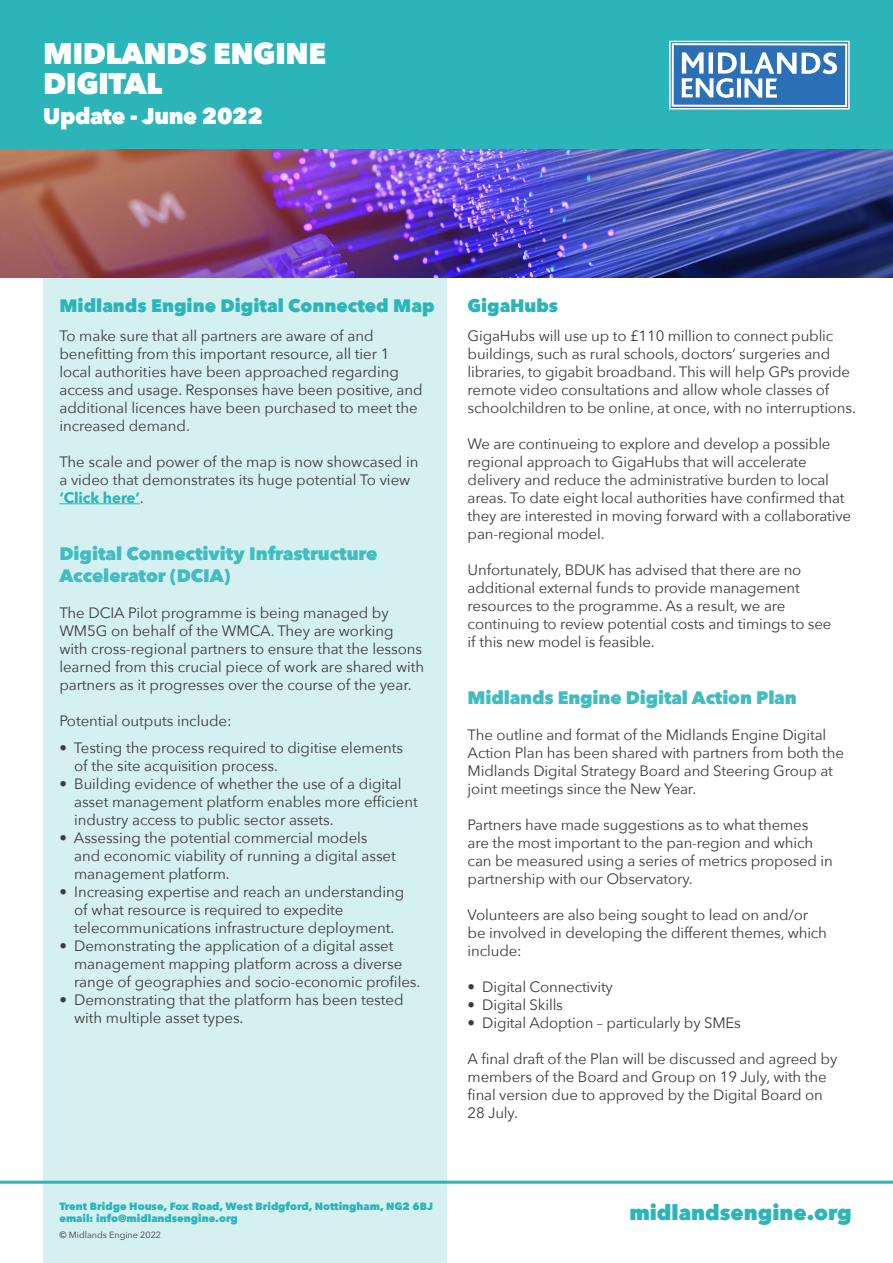
<style>
.page{position:relative;width:893px;height:1263px;background:#fff}
.page>*{position:absolute;margin:0;border:0;box-sizing:border-box;transform-origin:0 0}
.t1{font:800 29.85px/29.8px "Avenir Next";letter-spacing:-.02em;color:#fff}
.t2{font:800 22.5px "Avenir Next";letter-spacing:-.02em;color:#fff}
.t3{font:800 21px "Avenir Next";color:#2bb5b8}
.t4{font:800 18px/21.6px "Avenir Next";letter-spacing:-.005em;color:#41bcbf}
.t5{font:800 18px "Avenir Next";color:#2bb5b8}
.t6{font:15px/18px "Avenir Next";letter-spacing:-.01em;color:#3c3c3b}
.t7{font:800 10.5px/12.6px "Avenir Next";color:#2bb5b8}
.t8{font:9px "Avenir Next";color:#3c3c3b}
.s1{font-weight:700;color:#2bb5b8}
</style>
<div class="page">
<div style="left:43px;top:238px;width:403px;height:1025px;background:#d5f0f1"></div>
<img style="left:0;top:149px;width:893px;height:128px">
<div style="left:0;top:0;width:893px;height:149px;background:#2bb5b8"></div>
<svg style="left:671px;top:43px;width:177px;height:64px;background:#6b9acc"></svg>
<div style="left:669px;top:41px;width:181px;height:68px;border:1px solid #fff"></div>
<hr style="left:0;top:1181px;width:893px;height:3px;background:#2bb5b8">
<hr style="left:59px;top:503px;width:81px;height:1px;background:#2bb5b8">
<h1 class="t1" style="left:43px;top:38px;width:284px">MIDLANDS ENGINE<br>DIGITAL</h1>
<h2 class="t2" style="left:43px;top:102px;width:221px">Update - June 2022</h2>
<p class="t5" style="left:59px;top:295px;width:377px">Midlands Engine Digital Connected Map</p>
<p class="t6" style="left:59px;top:326px;width:365px">To make sure that all partners are aware of and benefitting from this important resource, all tier 1 local authorities have been approached regarding access and usage. Responses have been positive, and additional licences have been purchased to meet the increased demand.</p>
<p class="t6" style="left:59px;top:452px;width:360px">The scale and power of the map is now showcased in a video that demonstrates its huge potential To view <span class="s1">‘Click here’</span>.</p>
<p class="t4" style="left:59px;top:543px;width:320px">Digital Connectivity Infrastructure<br>Accelerator (DCIA)</p>
<p class="t6" style="left:59px;top:603px;width:366px">The DCIA Pilot programme is being managed by WM5G on behalf of the WMCA. They are working with cross-regional partners to ensure that the lessons learned from this crucial piece of work are shared with partners as it progresses over the course of the year.</p>
<p class="t6" style="left:59px;top:711px;width:174px">Potential outputs include:</p>
<p class="t6" style="left:74px;top:738px;width:331px;text-indent:-15px">• Testing the process required to digitise elements of the site acquisition process.</p>
<p class="t6" style="left:74px;top:774px;width:345px;text-indent:-15px">• Building evidence of whether the use of a digital asset management platform enables more efficient industry access to public sector assets.</p>
<p class="t6" style="left:74px;top:828px;width:323px;text-indent:-15px">• Assessing the potential commercial models and economic viability of running a digital asset management platform.</p>
<p class="t6" style="left:74px;top:882px;width:332px;text-indent:-15px">• Increasing expertise and reach an understanding of what resource is required to expedite telecommunications infrastructure deployment.</p>
<p class="t6" style="left:74px;top:936px;width:348px;text-indent:-15px">• Demonstrating the application of a digital asset management mapping platform across a diverse range of geographies and socio-economic profiles.</p>
<p class="t6" style="left:74px;top:990px;width:331px;text-indent:-15px">• Demonstrating that the platform has been tested with multiple asset types.</p>
<p class="t7" style="left:59px;top:1199px;width:375px">Trent Bridge House, Fox Road, West Bridgford, Nottingham, NG2 6BJ email: info@midlandsengine.org</p>
<p class="t8" style="left:59px;top:1227px;width:103px">© Midlands Engine 2022</p>
<p class="t5" style="left:468px;top:295px;width:92px">GigaHubs</p>
<p class="t6" style="left:468px;top:326px;width:390px">GigaHubs will use up to £110 million to connect public buildings, such as rural schools, doctors’ surgeries and libraries, to gigabit broadband. This will help GPs provide remote video consultations and allow whole classes of schoolchildren to be online, at once, with no interruptions.</p>
<p class="t6" style="left:468px;top:434px;width:385px">We are continueing to explore and develop a possible regional approach to GigaHubs that will accelerate delivery and reduce the administrative burden to local areas. To date eight local authorities have confirmed that they are interested in moving forward with a collaborative pan-regional model.</p>
<p class="t6" style="left:468px;top:560px;width:365px">Unfortunately, BDUK has advised that there are no additional external funds to provide management resources to the programme. As a result, we are continuing to review potential costs and timings to see if this new model is feasible.</p>
<p class="t4" style="left:468px;top:687px;width:331px">Midlands Engine Digital Action Plan</p>
<p class="t6" style="left:468px;top:725px;width:378px">The outline and format of the Midlands Engine Digital Action Plan has been shared with partners from both the Midlands Digital Strategy Board and Steering Group at joint meetings since the New Year.</p>
<p class="t6" style="left:468px;top:815px;width:367px">Partners have made suggestions as to what themes are the most important to the pan-region and which can be measured using a series of metrics proposed in partnership with our Observatory.</p>
<p class="t6" style="left:468px;top:905px;width:361px">Volunteers are also being sought to lead on and/or be involved in developing the different themes, which include:</p>
<p class="t6" style="left:468px;top:977px;width:147px">• Digital Connectivity</p>
<p class="t6" style="left:468px;top:995px;width:97px">• Digital Skills</p>
<p class="t6" style="left:468px;top:1013px;width:275px">• Digital Adoption – particularly by SMEs</p>
<p class="t6" style="left:468px;top:1049px;width:371px">A final draft of the Plan will be discussed and agreed by members of the Board and Group on 19 July, with the final version due to approved by the Digital Board on 28 July.</p>
<h3 class="t3" style="left:629px;top:1200px;width:224px">midlandsengine.org</h3>
</div>
